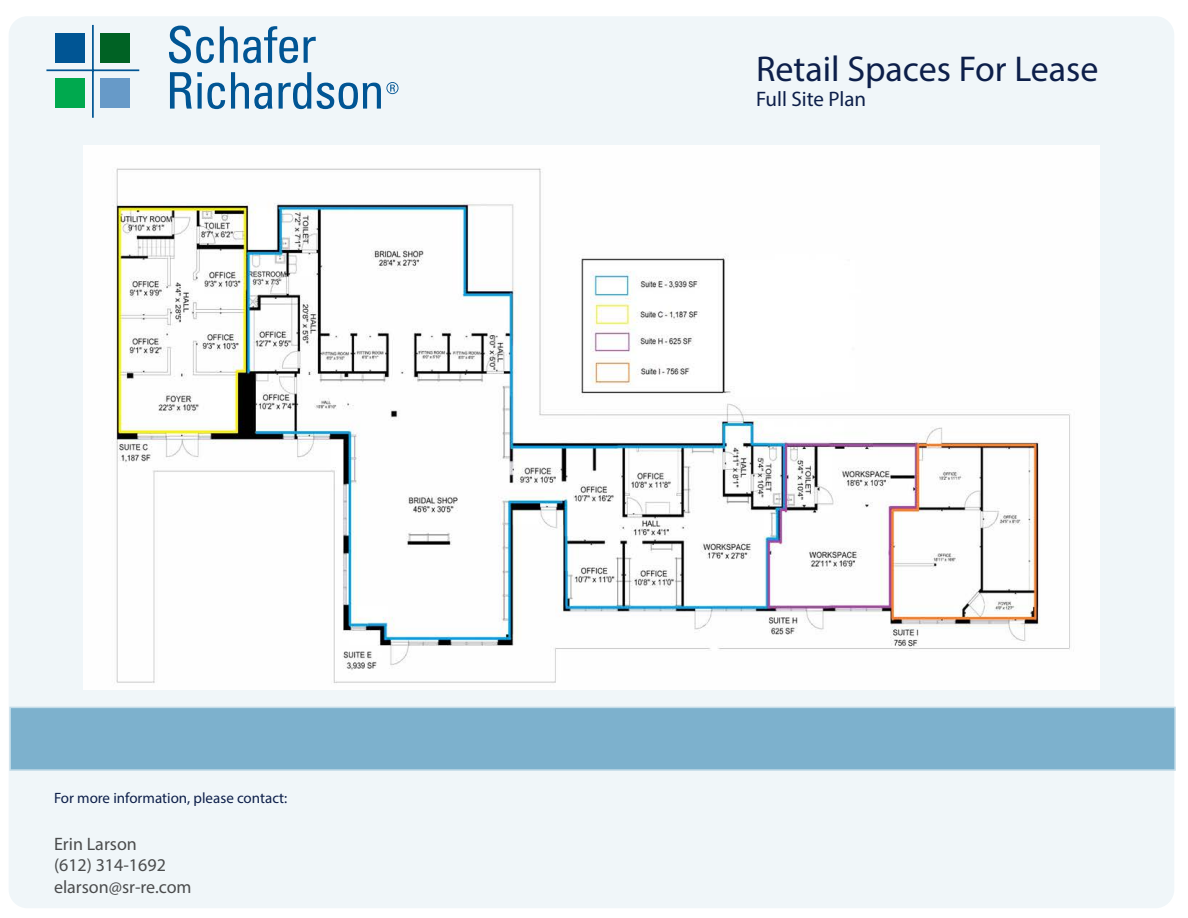
<style>
.page{position:relative;width:1188px;height:918px;background:#fff}
.page>*{position:absolute;margin:0;border:0;box-sizing:border-box;transform-origin:0 0}
.t1{font:36px "Myriad Pro";color:#0d1f4a}
.t2{font:21px "Myriad Pro";color:#0d1f4a}
.t3{font:18px "Myriad Pro";color:#4b4c4d}
.t4{font:15px "Myriad Pro";color:#0d1f4a}
</style>
<div class="page">
<div style="left:9px;top:17px;width:1165px;height:891px;background:#f0f6f9;border-radius:18px"></div>
<div style="left:9px;top:707px;width:1167px;height:64px;background:#7db1cd;border:2px solid #c3dce8"></div>
<div style="left:56px;top:33px;width:29px;height:30px;background:#005594"></div>
<div style="left:101px;top:33px;width:29px;height:30px;background:#006224"></div>
<div style="left:56px;top:78px;width:29px;height:29px;background:#00a94e"></div>
<div style="left:101px;top:78px;width:29px;height:29px;background:#679ac8"></div>
<svg style="left:169px;top:26px;width:45px;height:38px"></svg>
<svg style="left:220px;top:26px;width:78px;height:37px"></svg>
<svg style="left:304px;top:37px;width:12px;height:26px"></svg>
<svg style="left:170px;top:72px;width:55px;height:37px"></svg>
<svg style="left:231px;top:72px;width:41px;height:37px"></svg>
<svg style="left:279px;top:72px;width:32px;height:37px"></svg>
<hr style="left:92px;top:25px;width:2px;height:93px;background:#005594">
<hr style="left:46px;top:69px;width:93px;height:2px;background:#005594">
<svg style="left:317px;top:82px;width:82px;height:27px"></svg>
<img style="left:84px;top:146px;width:1015px;height:544px">
<p class="t4" style="left:54px;top:789px;width:235px">For more information, please contact:</p>
<p class="t3" style="left:54px;top:833px;width:84px">Erin Larson</p>
<p class="t3" style="left:54px;top:854px;width:113px">(612) 314-1692</p>
<p class="t3" style="left:54px;top:876px;width:139px">elarson@sr-re.com</p>
<p class="t1" style="left:756px;top:47px;width:344px">Retail Spaces For Lease</p>
<p class="t2" style="left:756px;top:86px;width:112px">Full Site Plan</p>
</div>
